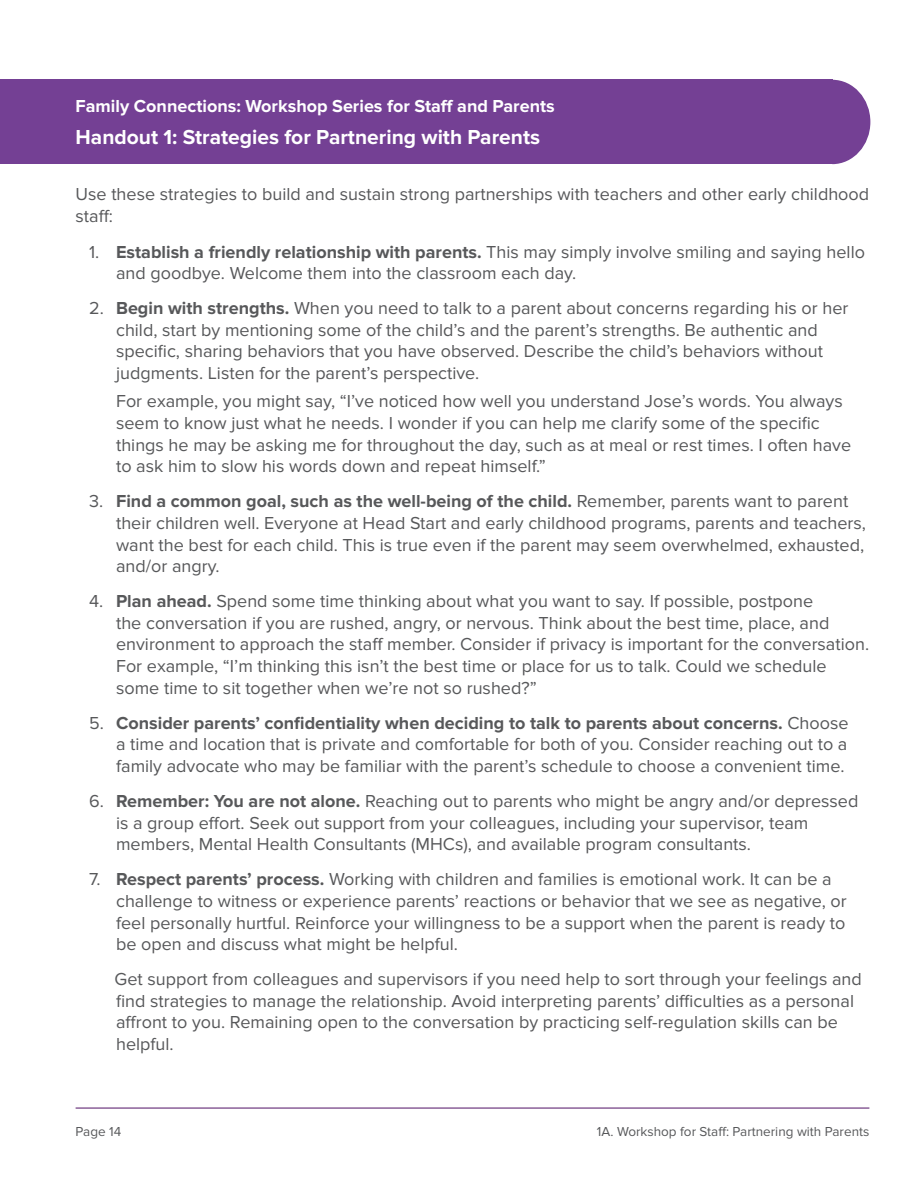
<style>
.page{position:relative;width:918px;height:1188px;background:#fff}
.page>*{position:absolute;margin:0;border:0;box-sizing:border-box;transform-origin:0 0}
.t1{font:700 21px "Proxima Nova";color:#fff}
.t2{font:18px/21.6px "Proxima Nova";color:#57585a}
.t3{font:700 18px "Proxima Nova";color:#fff}
.t4{font:13.5px "Proxima Nova";color:#57585a}
.s1{font-weight:700}
</style>
<div class="page">
<svg style="left:832px;top:80px;width:38px;height:84px"></svg>
<div style="left:0;top:80px;width:832px;height:84px;background:#744094"></div>
<hr style="left:76px;top:1107px;width:793px;height:2px;background:#8a6098">
<p class="t3" style="left:76px;top:96px;width:481px">Family Connections: Workshop Series for Staff and Parents</p>
<h2 class="t1" style="left:76px;top:125px;width:466px">Handout 1: Strategies for Partnering with Parents</h2>
<p class="t2" style="left:76px;top:183px;width:795px;line-height:22.5px">Use these strategies to build and sustain strong partnerships with teachers and other early childhood staff:</p>
<p class="t2" style="left:116px;top:241px;width:750px;text-indent:-27px">1. <span class="s1">Establish a friendly relationship with parents.</span> This may simply involve smiling and saying hello and goodbye. Welcome them into the classroom each day.</p>
<p class="t2" style="left:89px;top:298px;width:16px">2.</p>
<p class="t2" style="left:116px;top:298px;width:734px"><span class="s1">Begin with strengths.</span> When you need to talk to a parent about concerns regarding his or her child, start by mentioning some of the child’s and the parent’s strengths. Be authentic and specific, sharing behaviors that you have observed. Describe the child’s behaviors without judgments. Listen for the parent’s perspective.</p>
<p class="t2" style="left:116px;top:391px;width:737px">For example, you might say, “I’ve noticed how well you understand Jose’s words. You always seem to know just what he needs. I wonder if you can help me clarify some of the specific things he may be asking me for throughout the day, such as at meal or rest times. I often have to ask him to slow his words down and repeat himself.”</p>
<p class="t2" style="left:116px;top:491px;width:751px;text-indent:-27px">3. <span class="s1">Find a common goal, such as the well-being of the child.</span> Remember, parents want to parent their children well. Everyone at Head Start and early childhood programs, parents and teachers, want the best for each child. This is true even if the parent may seem overwhelmed, exhausted, and/or angry.</p>
<p class="t2" style="left:116px;top:591px;width:755px;text-indent:-27px">4. <span class="s1">Plan ahead.</span> Spend some time thinking about what you want to say. If possible, postpone<br>the conversation if you are rushed, angry, or nervous. Think about the best time, place, and environment to approach the staff member. Consider if privacy is important for the conversation.<br>For example, “I’m thinking this isn’t the best time or place for us to talk. Could we schedule some time to sit together when we’re not so rushed?”</p>
<p class="t2" style="left:116px;top:712px;width:734px;text-align:justify;text-indent:-27px">5. <span class="s1">Consider parents’ confidentiality when deciding to talk to parents about concerns.</span> Choose a time and location that is private and comfortable for both of you. Consider reaching out to a family advocate who may be familiar with the parent’s schedule to choose a convenient time.</p>
<p class="t2" style="left:116px;top:791px;width:744px;text-indent:-27px">6. <span class="s1">Remember: You are not alone.</span> Reaching out to parents who might be angry and/or depressed is a group effort. Seek out support from your colleagues, including your supervisor, team members, Mental Health Consultants (MHCs), and available program consultants.</p>
<p class="t2" style="left:89px;top:869px;width:13px">7.</p>
<p class="t2" style="left:116px;top:869px;width:732px"><span class="s1">Respect parents’ process.</span> Working with children and families is emotional work. It can be a challenge to witness or experience parents’ reactions or behavior that we see as negative, or feel personally hurtful. Reinforce your willingness to be a support when the parent is ready to be open and discuss what might be helpful.</p>
<p class="t2" style="left:115px;top:969px;width:749px">Get support from colleagues and supervisors if you need help to sort through your feelings and find strategies to manage the relationship. Avoid interpreting parents’ difficulties as a personal affront to you. Remaining open to the conversation by practicing self-regulation skills can be helpful.</p>
<p class="t4" style="left:76px;top:1124px;width:47px">Page 14</p>
<p class="t4" style="left:597px;top:1124px;width:274px">1A. Workshop for Staff: Partnering with Parents</p>
</div>
